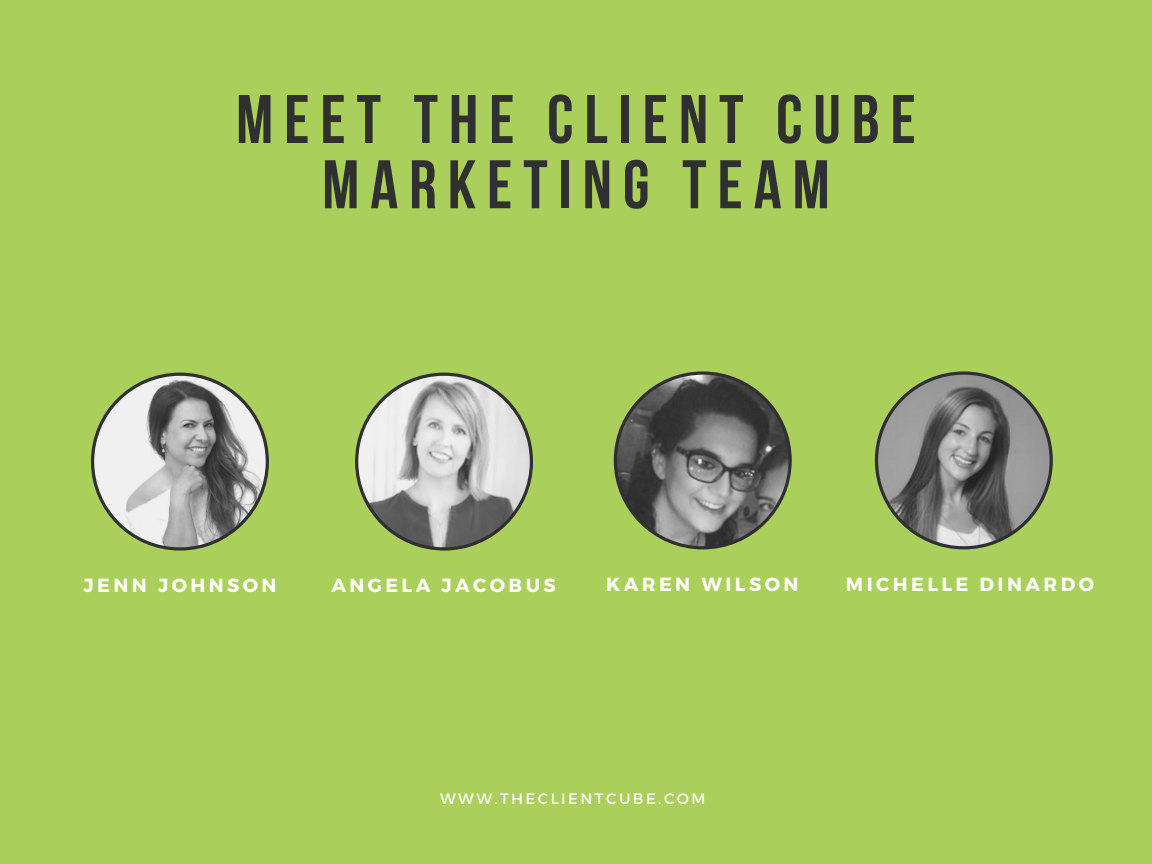
<style>
.page{position:relative;width:1152px;height:864px;background:#aacf5a}
.page>*{position:absolute;margin:0;border:0;box-sizing:border-box;transform-origin:0 0}
.t1{font:700 68.55px/65.2px "Bebas Neue";letter-spacing:.16em;color:#303030;text-align:center}
.t2{font:700 19.05px "Montserrat";letter-spacing:.18em;color:#fff}
.t3{font:15.15px "Montserrat";letter-spacing:.16em;color:#fff}
</style>
<div class="page">
<svg style="left:91px;top:373px;width:178px;height:178px"></svg>
<svg style="left:355px;top:373px;width:178px;height:178px"></svg>
<svg style="left:614px;top:371px;width:178px;height:178px"></svg>
<svg style="left:875px;top:371px;width:178px;height:178px"></svg>
<p class="t1" style="left:236px;top:93px;width:681px">MEET THE CLIENT CUBE<br>MARKETING TEAM</p>
<h2 class="t2" style="left:84px;top:573px;width:194px">JENN JOHNSON</h2>
<p class="t2" style="left:331px;top:573px;width:226px">ANGELA JACOBUS</p>
<h2 class="t2" style="left:606px;top:572px;width:194px">KAREN WILSON</h2>
<p class="t2" style="left:846px;top:572px;width:250px">MICHELLE DINARDO</p>
<p class="t3" style="left:440px;top:789px;width:267px">WWW.THECLIENTCUBE.COM</p>
</div>
